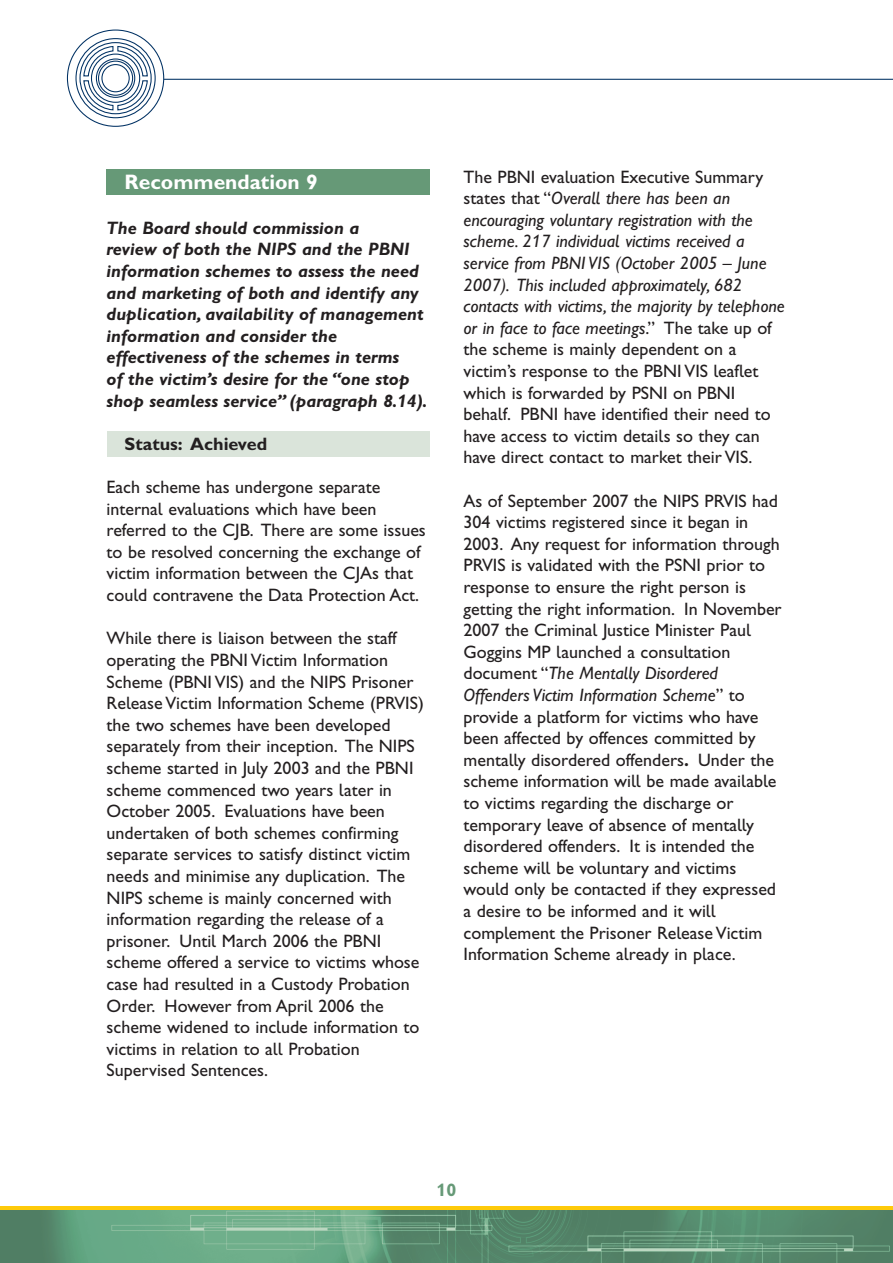
<style>
.page{position:relative;width:893px;height:1263px;background:#fff}
.page>*{position:absolute;margin:0;border:0;box-sizing:border-box;transform-origin:0 0}
.t1{font:21px "Gill Sans Hta Bold Plain";color:#fff}
.t2{font:18px/21.6px "Gill Sans Hta";color:#231f20}
.t3{font:18px/21.6px "Gill Sans Hta Bold Italic Plain";color:#231f20}
.t4{font:18px "Gill Sans Hta Bold Plain";color:#231f20}
.t5{font:18px "Gill Sans Hta Bold Plain";color:#697}
.s1{font-style:italic}
.s2{font-family:"Gill Sans Hta Bold Plain"}
</style>
<div class="page">
<div style="left:106px;top:169px;width:323px;height:26px;background:#697"></div>
<div style="left:107px;top:432px;width:322px;height:25px;background:#dae4da"></div>
<hr style="left:164px;top:79px;width:729px;height:1px;background:#003163">
<div style="left:79px;top:42px;width:73px;height:72px;border:1px solid #003163;border-radius:50%"></div>
<div style="left:75px;top:38px;width:81px;height:80px;border:1px solid #003163;border-radius:50%"></div>
<svg style="left:83px;top:45px;width:65px;height:66px"></svg>
<svg style="left:0;top:1206px;width:893px;height:5px;background:#ddbf1f"></svg>
<img style="left:0;top:1211px;width:893px;height:52px">
<p class="t1" style="left:125px;top:175px;width:195px">Recommendation 9</p>
<p class="t3" style="left:107px;top:219px;width:322px">The Board should commission a<br>review of both the NIPS and the PBNI information schemes to assess the need and marketing of both and identify any duplication, availability of management information and consider the effectiveness of the schemes in terms<br>of the victim’s desire for the “one stop shop seamless service” (paragraph 8.14).</p>
<p class="t4" style="left:125px;top:438px;width:144px">Status: Achieved</p>
<p class="t2" style="left:107px;top:478px;width:321px">Each scheme has undergone separate internal evaluations which have been referred to the CJB. There are some issues to be resolved concerning the exchange of victim information between the CJAs that could contravene the Data Protection Act.</p>
<p class="t2" style="left:107px;top:629px;width:319px">While there is liaison between the staff operating the PBNI Victim Information Scheme (PBNI VIS) and the NIPS Prisoner Release Victim Information Scheme (PRVIS) the two schemes have been developed separately from their inception. The NIPS scheme started in July 2003 and the PBNI scheme commenced two years later in October 2005. Evaluations have been undertaken of both schemes confirming separate services to satisfy distinct victim needs and minimise any duplication. The NIPS scheme is mainly concerned with information regarding the release of a prisoner. Until March 2006 the PBNI scheme offered a service to victims whose case had resulted in a Custody Probation Order. However from April 2006 the scheme widened to include information to victims in relation to all Probation Supervised Sentences.</p>
<p class="t2" style="left:463px;top:167px;width:323px">The PBNI evaluation Executive Summary states that “<span class="s1">Overall there has been an encouraging voluntary registration with the scheme. 217 individual victims received a service from PBNI VIS (October 2005 – June 2007). This included approximately, 682 contacts with victims, the majority by telephone or in face to face meetings</span>.” The take up of the scheme is mainly dependent on a victim’s response to the PBNI VIS leaflet which is forwarded by PSNI on PBNI behalf. PBNI have identified their need to have access to victim details so they can have direct contact to market their VIS.</p>
<p class="t2" style="left:463px;top:491px;width:320px">As of September 2007 the NIPS PRVIS had 304 victims registered since it began in 2003. Any request for information through PRVIS is validated with the PSNI prior to response to ensure the right person is getting the right information. In November 2007 the Criminal Justice Minister Paul Goggins MP launched a consultation document “<span class="s1">The Mentally Disordered Offenders Victim Information Scheme</span>” to provide a platform for victims who have been affected by offences committed by mentally disordered offenders<span class="s2">.</span> Under the scheme information will be made available to victims regarding the discharge or temporary leave of absence of mentally disordered offenders. It is intended the scheme will be voluntary and victims would only be contacted if they expressed a desire to be informed and it will complement the Prisoner Release Victim Information Scheme already in place.</p>
<p class="t5" style="left:437px;top:1184px;width:21px">10</p>
</div>
